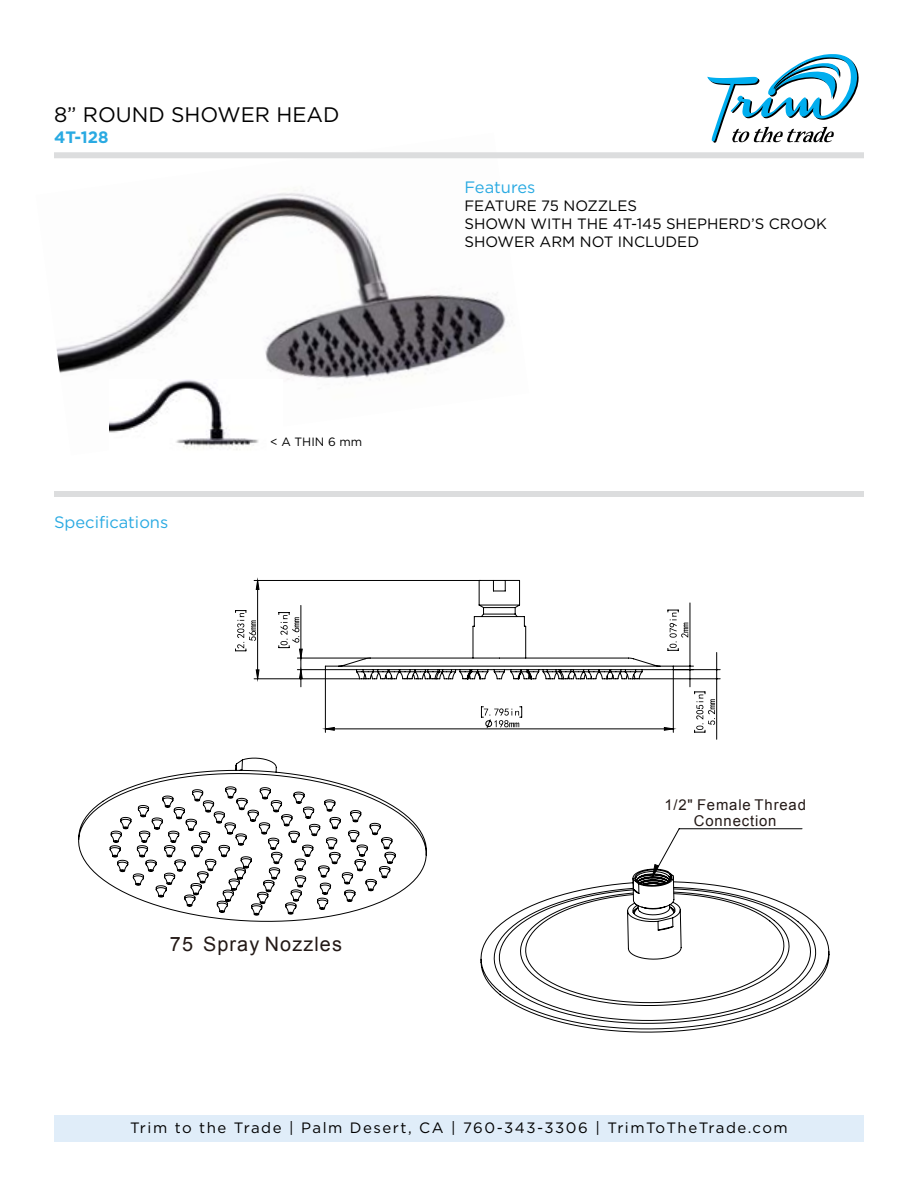
<style>
.page{position:relative;width:918px;height:1188px;background:#fff}
.page>*{position:absolute;margin:0;border:0;box-sizing:border-box;transform-origin:0 0}
.t1{font:21px "Gotham HTF";color:#000}
.t2{font:19.8px "Arial";letter-spacing:.055em;color:#231916}
.t3{font:16.5px "Gotham HTF";color:#2aaae2}
.t4{font:700 16.5px "Gotham HTF";color:#2aaae2}
.t5{font:15px/18px "Gotham HTF";color:#000}
.t6{font:15px "Gotham HTF";letter-spacing:.1em;color:#000}
.t7{font:14.85px/16.6px "Arial";letter-spacing:.055em;color:#231916;text-align:center}
.t8{font:12px "Gotham HTF";color:#000}
</style>
<div class="page">
<div style="left:54px;top:1115px;width:810px;height:27px;background:#e0edf9"></div>
<svg style="left:707px;top:54px;width:152px;height:89px"></svg>
<div style="left:54px;top:491px;width:810px;height:6px;background:#dcddde"></div>
<hr style="left:673px;top:669px;width:47px;height:1px;background:#000">
<hr style="left:639px;top:679px;width:81px;height:1px;background:#000">
<hr style="left:716px;top:679px;width:1px;height:60px;background:#000">
<svg style="left:235px;top:580px;width:482px;height:153px"></svg>
<svg style="left:78px;top:758px;width:349px;height:164px"></svg>
<svg style="left:653px;top:828px;width:149px;height:40px"></svg>
<svg style="left:480px;top:868px;width:350px;height:165px"></svg>
<img style="left:56px;top:158px;width:450px;height:275px">
<img style="left:110px;top:380px;width:172px;height:70px">
<div style="left:54px;top:152px;width:810px;height:6px;background:#dcddde"></div>
<h1 class="t1" style="left:54px;top:103px;width:287px">8” ROUND SHOWER HEAD</h1>
<p class="t4" style="left:54px;top:127px;width:56px">4T-128</p>
<p class="t3" style="left:54px;top:513px;width:116px">Specifications</p>
<p class="t8" style="left:270px;top:436px;width:94px">&lt; A THIN 6 mm</p>
<p class="t3" style="left:464px;top:178px;width:72px">Features</p>
<p class="t5" style="left:464px;top:197px;width:364px">FEATURE 75 NOZZLES<br>SHOWN WITH THE 4T-145 SHEPHERD’S CROOK<br>SHOWER ARM NOT INCLUDED</p>
<h2 class="t2" style="left:170px;top:931px;width:174px">75 Spray Nozzles</h2>
<p class="t7" style="left:664px;top:796px;width:143px">1/2" Female Thread<br>Connection</p>
<p class="t6" style="left:130px;top:1120px;width:659px">Trim to the Trade | Palm Desert, CA | 760-343-3306 | TrimToTheTrade.com</p>
</div>
